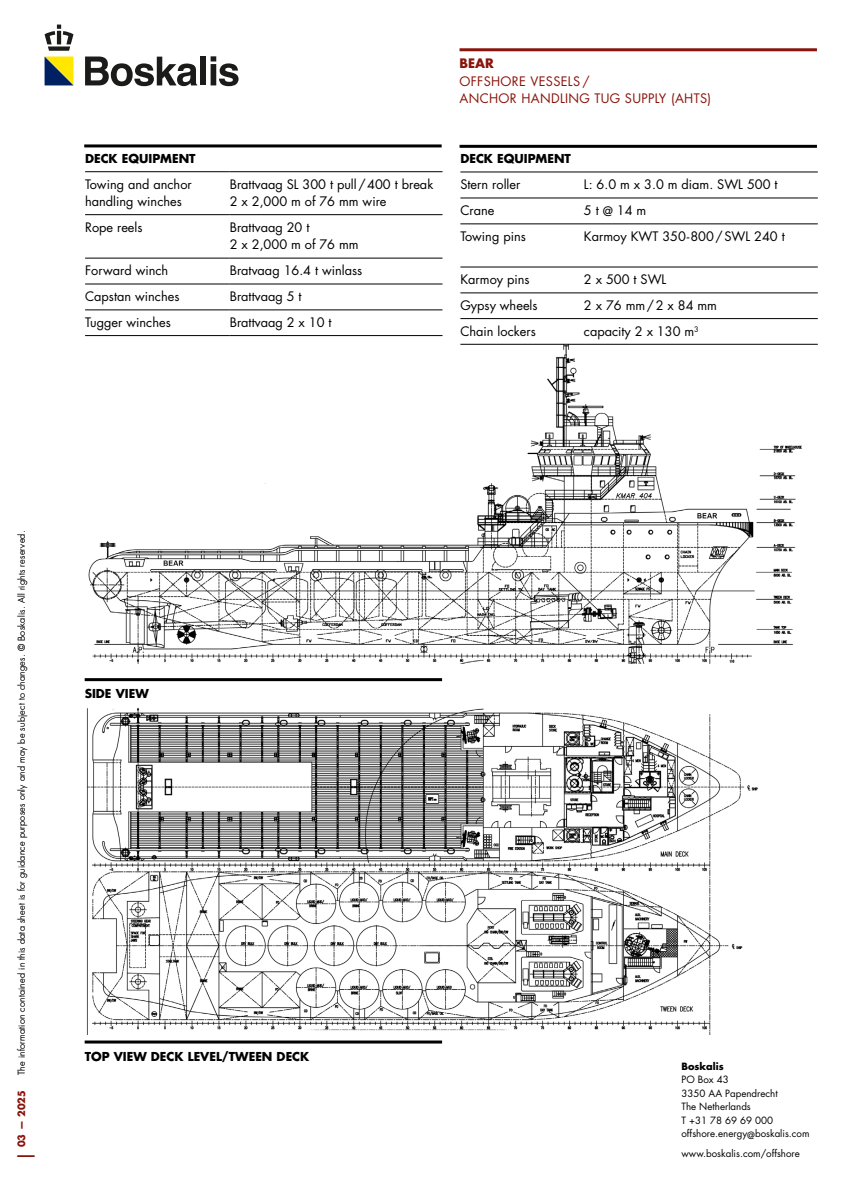
<style>
.page{position:relative;width:851px;height:1191px;background:#fff}
.page>*{position:absolute;margin:0;border:0;box-sizing:border-box;transform-origin:0 0}
._000_BOS_Body{font:12.75px/17.2px "Futura Std";color:#000}
._000_JEC_Subheading{font:12.75px "Futura Std";letter-spacing:.025em;color:#89140c}
._000_JEC_Subheading-2{font:700 12.75px "Futura Std";color:#89140c}
._000_JEC_Heading_3{font:700 12px "Futura Std";color:#000}
._000_BOS_Body_Subhea{font:700 12px "Futura Std";color:#000}
.t1{font:9.75px/13.5px "Futura Std";color:#000}
.t2{font:700 9.75px "Futura Std";color:#000}
._000_BOS_Code{font:700 9.75px "Futura Std";letter-spacing:.01em;color:#89140c}
.t3{font:300 9px "Futura Std";letter-spacing:.025em;color:#000}
</style>
<div class="page">
<svg style="left:45px;top:57px;width:28px;height:28px"></svg>
<svg style="left:85px;top:57px;width:112px;height:29px"></svg>
<div style="left:200px;top:57px;width:6px;height:28px;background:#1b1b1a"></div>
<svg style="left:210px;top:56px;width:28px;height:30px"></svg>
<svg style="left:45px;top:25px;width:28px;height:26px"></svg>
<svg style="left:17px;top:1155px;width:17px;height:2px"></svg>
<hr style="left:85px;top:1040px;width:357px;height:3px;background:#000">
<hr style="left:459px;top:48px;width:357px;height:3px;background:#89140c">
<img style="left:86px;top:708px;width:672px;height:326px">
<img style="left:88px;top:345px;width:714px;height:319px">
<hr style="left:85px;top:171px;width:145px;height:1px;background:#000">
<hr style="left:230px;top:171px;width:212px;height:1px;background:#000">
<hr style="left:85px;top:214px;width:145px;height:1px;background:#000">
<hr style="left:230px;top:214px;width:212px;height:1px;background:#000">
<hr style="left:85px;top:258px;width:145px;height:1px;background:#000">
<hr style="left:230px;top:258px;width:212px;height:1px;background:#000">
<hr style="left:85px;top:284px;width:145px;height:1px;background:#000">
<hr style="left:230px;top:284px;width:212px;height:1px;background:#000">
<hr style="left:85px;top:310px;width:145px;height:1px;background:#000">
<hr style="left:230px;top:310px;width:212px;height:1px;background:#000">
<hr style="left:85px;top:335px;width:145px;height:1px;background:#000">
<hr style="left:230px;top:335px;width:212px;height:1px;background:#000">
<hr style="left:84px;top:144px;width:357px;height:3px;background:#000">
<hr style="left:460px;top:172px;width:124px;height:1px;background:#000">
<hr style="left:584px;top:172px;width:233px;height:1px;background:#000">
<hr style="left:460px;top:198px;width:124px;height:1px;background:#000">
<hr style="left:584px;top:198px;width:233px;height:1px;background:#000">
<hr style="left:460px;top:224px;width:124px;height:1px;background:#000">
<hr style="left:584px;top:224px;width:233px;height:1px;background:#000">
<hr style="left:460px;top:267px;width:124px;height:1px;background:#000">
<hr style="left:584px;top:267px;width:233px;height:1px;background:#000">
<hr style="left:460px;top:293px;width:124px;height:1px;background:#000">
<hr style="left:584px;top:293px;width:233px;height:1px;background:#000">
<hr style="left:460px;top:318px;width:124px;height:1px;background:#000">
<hr style="left:584px;top:318px;width:233px;height:1px;background:#000">
<hr style="left:460px;top:344px;width:124px;height:1px;background:#000">
<hr style="left:584px;top:344px;width:233px;height:1px;background:#000">
<hr style="left:459px;top:145px;width:357px;height:3px;background:#000">
<hr style="left:85px;top:678px;width:357px;height:3px;background:#000">
<p class="_000_BOS_Body_Subhea" style="left:85px;top:151px;width:112px">DECK EQUIPMENT</p>
<p class="_000_BOS_Body" style="left:85px;top:176px;width:108px">Towing and anchor handling winches</p>
<p class="_000_BOS_Body" style="left:230px;top:176px;width:205px">Brattvaag SL 300 t pull/400 t break<br>2 x 2,000 m of 76 mm wire</p>
<p class="_000_BOS_Body" style="left:85px;top:219px;width:59px">Rope reels</p>
<p class="_000_BOS_Body" style="left:230px;top:219px;width:130px">Brattvaag 20 t<br>2 x 2,000 m of 76 mm</p>
<p class="_000_BOS_Body" style="left:85px;top:262px;width:85px">Forward winch</p>
<p class="_000_BOS_Body" style="left:230px;top:262px;width:134px">Bratvaag 16.4 t winlass</p>
<p class="_000_BOS_Body" style="left:85px;top:288px;width:96px">Capstan winches</p>
<p class="_000_BOS_Body" style="left:230px;top:288px;width:73px">Brattvaag 5 t</p>
<p class="_000_BOS_Body" style="left:85px;top:314px;width:87px">Tugger winches</p>
<p class="_000_BOS_Body" style="left:230px;top:314px;width:103px">Brattvaag 2 x 10 t</p>
<p class="_000_JEC_Subheading-2" style="left:459px;top:55px;width:36px">BEAR</p>
<p class="_000_JEC_Subheading" style="left:459px;top:73px;width:132px">OFFSHORE VESSELS /</p>
<p class="_000_JEC_Subheading" style="left:459px;top:90px;width:253px">ANCHOR HANDLING TUG SUPPLY (AHTS)</p>
<p class="_000_BOS_Body_Subhea" style="left:460px;top:151px;width:112px">DECK EQUIPMENT</p>
<p class="_000_BOS_Body" style="left:460px;top:176px;width:61px">Stern roller</p>
<p class="_000_BOS_Body" style="left:584px;top:176px;width:195px">L: 6.0 m x 3.0 m diam. SWL 500 t</p>
<p class="_000_BOS_Body" style="left:460px;top:202px;width:36px">Crane</p>
<p class="_000_BOS_Body" style="left:584px;top:202px;width:64px">5 t @ 14 m</p>
<p class="_000_BOS_Body" style="left:460px;top:228px;width:67px">Towing pins</p>
<p class="_000_BOS_Body" style="left:584px;top:228px;width:202px">Karmoy KWT 350-800/SWL 240 t</p>
<p class="_000_BOS_Body" style="left:460px;top:271px;width:71px">Karmoy pins</p>
<p class="_000_BOS_Body" style="left:584px;top:271px;width:84px">2 x 500 t SWL</p>
<p class="_000_BOS_Body" style="left:460px;top:297px;width:79px">Gypsy wheels</p>
<p class="_000_BOS_Body" style="left:584px;top:297px;width:135px">2 x 76 mm/2 x 84 mm</p>
<p class="_000_BOS_Body" style="left:460px;top:322px;width:77px">Chain lockers</p>
<p class="_000_BOS_Body" style="left:584px;top:322px;width:116px">capacity 2 x 130 m<sup>3</sup></p>
<p class="t3" style="left:16px;top:1074px;width:546px;rotate:-90deg">The information contained in this data sheet is for guidance purposes only and may be subject to changes. © Boskalis. All rights reserved.</p>
<p class="_000_BOS_Code" style="left:15px;top:1147px;width:59px;rotate:-90deg">03 — 2025</p>
<p class="_000_JEC_Heading_3" style="left:85px;top:685px;width:66px">SIDE VIEW</p>
<p class="_000_JEC_Heading_3" style="left:85px;top:1048px;width:226px">TOP VIEW DECK LEVEL/TWEEN DECK</p>
<p class="t2" style="left:681px;top:1059px;width:44px">Boskalis</p>
<p class="t1" style="left:681px;top:1073px;width:129px">PO Box 43<br>3350 AA Papendrecht<br>The Netherlands<br>T +31 78 69 69 000 offshore.energy@boskalis.com</p>
<p class="t1" style="left:681px;top:1146px;width:120px">www.boskalis.com/offshore</p>
</div>
